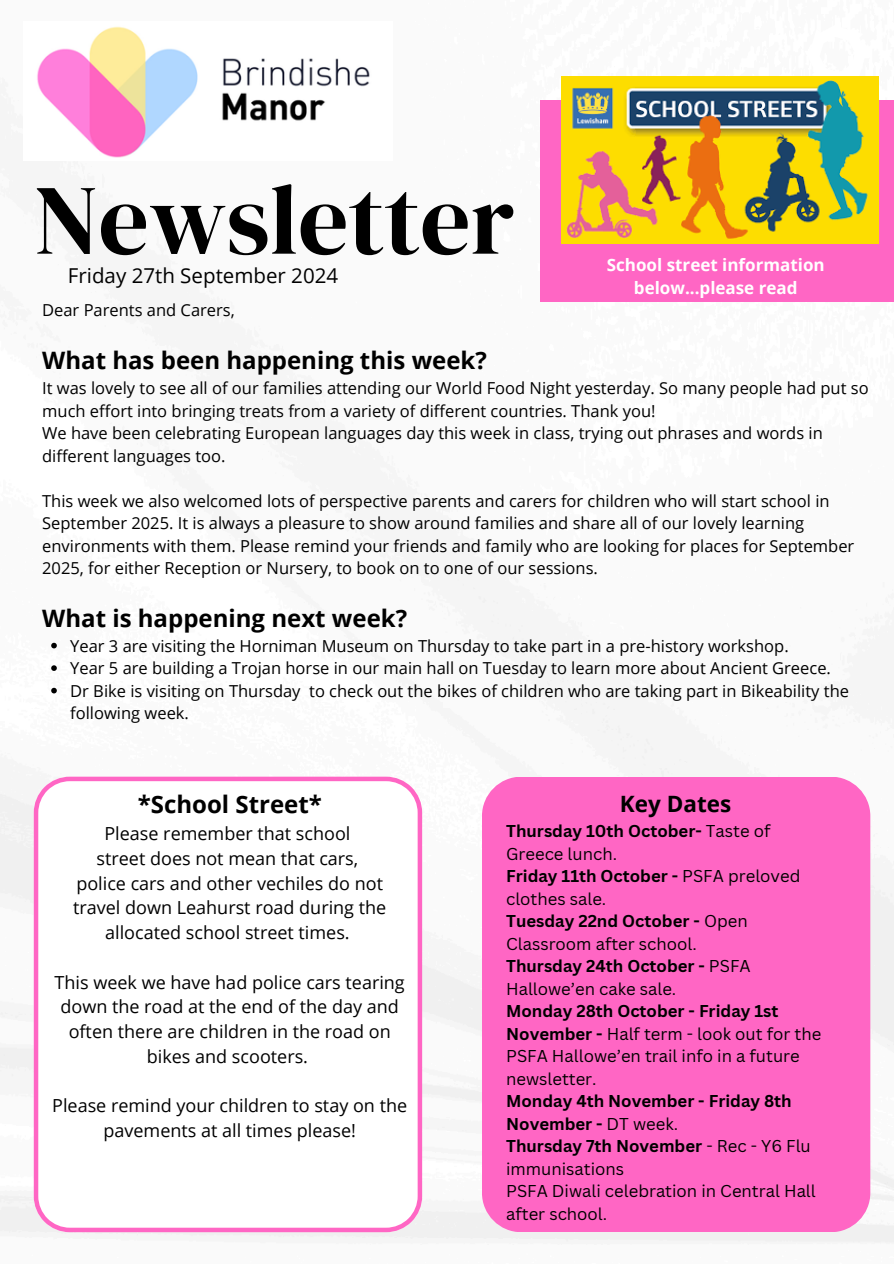
<style>
.page{position:relative;width:894px;height:1264px;background:#fff}
.page>*{position:absolute;margin:0;border:0;box-sizing:border-box;transform-origin:0 0}
.t1{font:99.3px "DM Serif Display";color:#000}
.t2{font:700 24px "Open Sans";color:#000}
.t3{font:700 22.5px "Open Sans";color:#000}
.t4{font:20.55px "Open Sans";color:#000}
.t5{font:18px/24.8px "Open Sans";color:#000;text-align:center}
.t6{font:700 16.95px/23.7px "Open Sans";color:#fff;text-align:center}
.t7{font:16.65px/22.5px "Canva Sans";color:#000}
.t8{font:700 16.65px/22.5px "Canva Sans";color:#000}
.t9{font:16.5px/22.5px "Open Sans";color:#000}
.s1{font-weight:400}
.s2{font-weight:700}
</style>
<div class="page">
<img style="left:0;top:76px;width:893px;height:1167px">
<svg style="left:804px;top:76px;width:66px;height:1px"></svg>
<img style="left:24px;top:26px;width:369px;height:134px">
<div style="left:540px;top:100px;width:353px;height:201px;background:#ff66c4"></div>
<svg style="left:51px;top:642px;width:6px;height:6px"></svg>
<svg style="left:51px;top:665px;width:6px;height:6px"></svg>
<svg style="left:51px;top:687px;width:6px;height:6px"></svg>
<div style="left:482px;top:776px;width:388px;height:455px;background:#ff66c4;border-radius:39px"></div>
<svg style="left:34px;top:776px;width:388px;height:456px"></svg>
<img style="left:561px;top:77px;width:317px;height:166px">
<h2 class="t1" style="left:34px;top:151px;width:482px">Newsletter</h2>
<p class="t4" style="left:68px;top:261px;width:272px">Friday 27th September 2024</p>
<p class="t6" style="left:606px;top:252px;width:219px">School street information below...please read</p>
<p class="t9" style="left:42px;top:299px;width:194px">Dear Parents and Carers,</p>
<h4 class="t2" style="left:42px;top:343px;width:446px">What has been happening this week?</h4>
<h1 class="t9" style="left:42px;top:376px;width:827px">It was lovely to see all of our families attending our World Food Night yesterday. So many people had put so much effort into bringing treats from a variety of different countries. Thank you!</h1>
<h3 class="t9" style="left:42px;top:421px;width:781px">We have been celebrating European languages day this week in class, trying out phrases and words in different languages too.</h3>
<p class="t9" style="left:42px;top:489px;width:813px">This week we also welcomed lots of perspective parents and carers for children who will start school in September 2025. It is always a pleasure to show around families and share all of our lovely learning environments with them. Please remind your friends and family who are looking for places for September 2025, for either Reception or Nursery, to book on to one of our sessions.</p>
<p class="t2" style="left:42px;top:601px;width:366px">What is happening next week?</p>
<p class="t9" style="left:70px;top:634px;width:719px">Year 3 are visiting the Horniman Museum on Thursday to take part in a pre-history workshop.</p>
<p class="t9" style="left:70px;top:656px;width:762px">Year 5 are building a Trojan horse in our main hall on Tuesday to learn more about Ancient Greece.</p>
<p class="t9" style="left:70px;top:679px;width:780px">Dr Bike is visiting on Thursday to check out the bikes of children who are taking part in Bikeability the following week.</p>
<p class="t2" style="left:138px;top:787px;width:186px">*School Street*</p>
<p class="t3" style="left:619px;top:788px;width:113px">Key Dates</p>
<p class="t5" style="left:104px;top:820px;width:247px">Please remember that school</p>
<p class="t5" style="left:97px;top:845px;width:263px">street does not mean that cars,</p>
<p class="t5" style="left:73px;top:870px;width:314px">police cars and other vechiles do not travel down Leahurst road during the allocated school street times.</p>
<p class="t5" style="left:55px;top:969px;width:351px">This week we have had police cars tearing down the road at the end of the day and often there are children in the road on bikes and scooters.</p>
<p class="t5" style="left:52px;top:1093px;width:356px">Please remind your children to stay on the pavements at all times please!</p>
<h2 class="t8" style="left:506px;top:819px;width:266px">Thursday 10th October- <span class="s1">Taste of<br>Greece lunch.</span></h2>
<p class="t7" style="left:506px;top:864px;width:296px"><span class="s2">Friday 11th October -</span> PSFA preloved clothes sale.</p>
<p class="t7" style="left:506px;top:909px;width:243px"><span class="s2">Tuesday 22nd October -</span> Open<br>Classroom after school.</p>
<p class="t7" style="left:506px;top:954px;width:246px"><span class="s2">Thursday 24th October -</span> PSFA<br>Hallowe’en cake sale.</p>
<p class="t7" style="left:506px;top:999px;width:316px"><span class="s2">Monday 28th October - Friday 1st<br>November -</span> Half term - look out for the<br>PSFA Hallowe’en trail info in a future newsletter.</p>
<p class="t8" style="left:506px;top:1089px;width:287px">Monday 4th November - Friday 8th<br>November - <span class="s1">DT week.</span></p>
<p class="t7" style="left:506px;top:1134px;width:306px"><span class="s2">Thursday 7th November</span> - Rec - Y6 Flu immunisations</p>
<p class="t7" style="left:506px;top:1179px;width:311px">PSFA Diwali celebration in Central Hall after school.</p>
</div>
